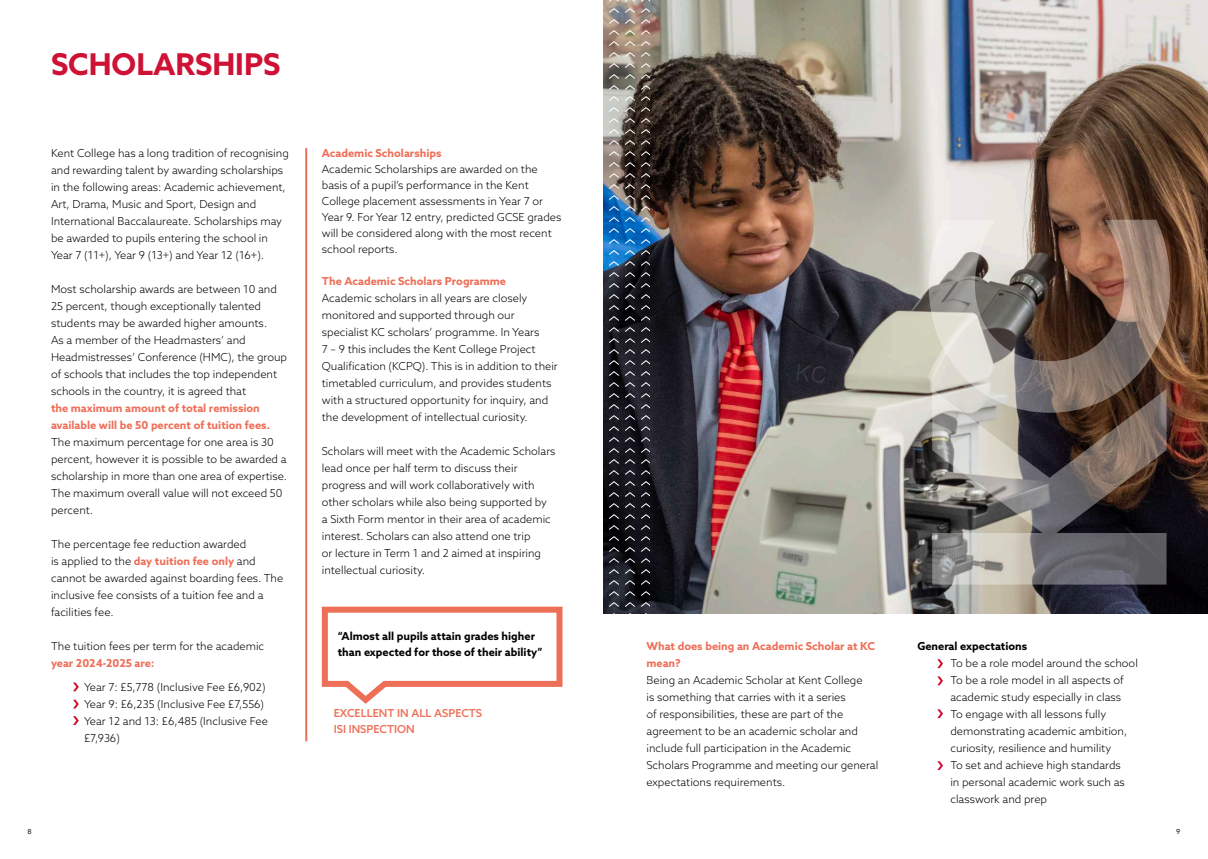
<style>
.page{position:relative;width:1208px;height:859px;background:#fff}
.page>*{position:absolute;margin:0;border:0;box-sizing:border-box;transform-origin:0 0}
.t1{font:700 30px "Azo Sans";color:#ce1134}
.t2{font:300 11px/17px "Azo Sans";color:#020304}
.t3{font:700 11px/17px "Azo Sans";color:#ee6f58}
.t4{font:700 11px/16px "Azo Sans";color:#020304}
.t5{font:500 11px/16px "Azo Sans";color:#ee6f58}
.t6{font:7px "Azo Sans";color:#1d1d1b}
.s1{font-weight:700;color:#ee6f58}
</style>
<div class="page">
<img style="left:650px;top:0;width:558px;height:613px">
<svg style="left:73px;top:682px;width:6px;height:9px"></svg>
<svg style="left:73px;top:700px;width:6px;height:8px"></svg>
<svg style="left:73px;top:716px;width:6px;height:9px"></svg>
<hr style="left:305px;top:148px;width:2px;height:593px;background:#ee6f58">
<img style="left:604px;top:0;width:46px;height:614px">
<svg style="left:321px;top:606px;width:242px;height:98px"></svg>
<svg style="left:937px;top:659px;width:6px;height:9px"></svg>
<svg style="left:937px;top:676px;width:6px;height:9px"></svg>
<svg style="left:937px;top:709px;width:6px;height:9px"></svg>
<svg style="left:937px;top:761px;width:6px;height:9px"></svg>
<svg style="left:932px;top:413px;width:234px;height:172px;background:#736e6b"></svg>
<svg style="left:928px;top:220px;width:242px;height:193px;background:#918177"></svg>
<h1 class="t1" style="left:51px;top:44px;width:231px">SCHOLARSHIPS</h1>
<p class="t2" style="left:51px;top:144px;width:239px">Kent College has a long tradition of recognising and rewarding talent by awarding scholarships in the following areas: Academic achievement, Art, Drama, Music and Sport, Design and International Baccalaureate. Scholarships may be awarded to pupils entering the school in Year 7 (11+), Year 9 (13+) and Year 12 (16+).</p>
<p class="t2" style="left:51px;top:280px;width:237px">Most scholarship awards are between 10 and 25 percent, though exceptionally talented students may be awarded higher amounts.<br>As a member of the Headmasters’ and Headmistresses’ Conference (HMC), the group of schools that includes the top independent schools in the country, it is agreed that</p>
<p class="t3" style="left:51px;top:399px;width:220px">the maximum amount of total remission available will be 50 percent of tuition fees.</p>
<p class="t2" style="left:51px;top:433px;width:238px">The maximum percentage for one area is 30 percent, however it is possible to be awarded a scholarship in more than one area of expertise.<br>The maximum overall value will not exceed 50 percent.</p>
<p class="t2" style="left:51px;top:535px;width:234px">The percentage fee reduction awarded<br>is applied to the <span class="s1">day tuition fee only</span> and cannot be awarded against boarding fees. The inclusive fee consists of a tuition fee and a facilities fee.</p>
<p class="t2" style="left:51px;top:637px;width:215px">The tuition fees per term for the academic</p>
<p class="t3" style="left:51px;top:654px;width:105px">year 2024-2025 are:</p>
<p class="t2" style="left:84px;top:678px;width:185px">Year 7: £5,778 (Inclusive Fee £6,902)<br>Year 9: £6,235 (Inclusive Fee £7,556)<br>Year 12 and 13: £6,485 (Inclusive Fee £7,936)</p>
<p class="t6" style="left:28px;top:827px;width:6px">8</p>
<p class="t3" style="left:322px;top:144px;width:121px">Academic Scholarships</p>
<p class="t2" style="left:322px;top:161px;width:241px;line-height:16px">Academic Scholarships are awarded on the basis of a pupil’s performance in the Kent College placement assessments in Year 7 or Year 9. For Year 12 entry, predicted GCSE grades will be considered along with the most recent school reports.</p>
<p class="t3" style="left:322px;top:272px;width:186px">The Academic Scholars Programme</p>
<p class="t2" style="left:322px;top:289px;width:237px">Academic scholars in all years are closely monitored and supported through our specialist KC scholars’ programme. In Years<br>7 – 9 this includes the Kent College Project Qualification (KCPQ). This is in addition to their timetabled curriculum, and provides students with a structured opportunity for inquiry, and the development of intellectual curiosity.</p>
<p class="t2" style="left:322px;top:442px;width:235px">Scholars will meet with the Academic Scholars lead once per half term to discuss their progress and will work collaboratively with other scholars while also being supported by a Sixth Form mentor in their area of academic interest. Scholars can also attend one trip<br>or lecture in Term 1 and 2 aimed at inspiring intellectual curiosity.</p>
<p class="t4" style="left:338px;top:627px;width:206px">“Almost all pupils attain grades higher than expected for those of their ability”</p>
<p class="t5" style="left:334px;top:705px;width:150px">EXCELLENT IN ALL ASPECTS<br>ISI INSPECTION</p>
<p class="t3" style="left:646px;top:637px;width:230px">What does being an Academic Scholar at KC mean?</p>
<p class="t2" style="left:646px;top:671px;width:233px">Being an Academic Scholar at Kent College<br>is something that carries with it a series<br>of responsibilities, these are part of the agreement to be an academic scholar and include full participation in the Academic Scholars Programme and meeting our general expectations requirements.</p>
<p class="t4" style="left:917px;top:638px;width:111px">General expectations</p>
<p class="t2" style="left:950px;top:654px;width:189px">To be a role model around the school<br>To be a role model in all aspects of academic study especially in class<br>To engage with all lessons fully demonstrating academic ambition, curiosity, resilience and humility<br>To set and achieve high standards<br>in personal academic work such as classwork and prep</p>
<p class="t6" style="left:1176px;top:827px;width:6px">9</p>
</div>
